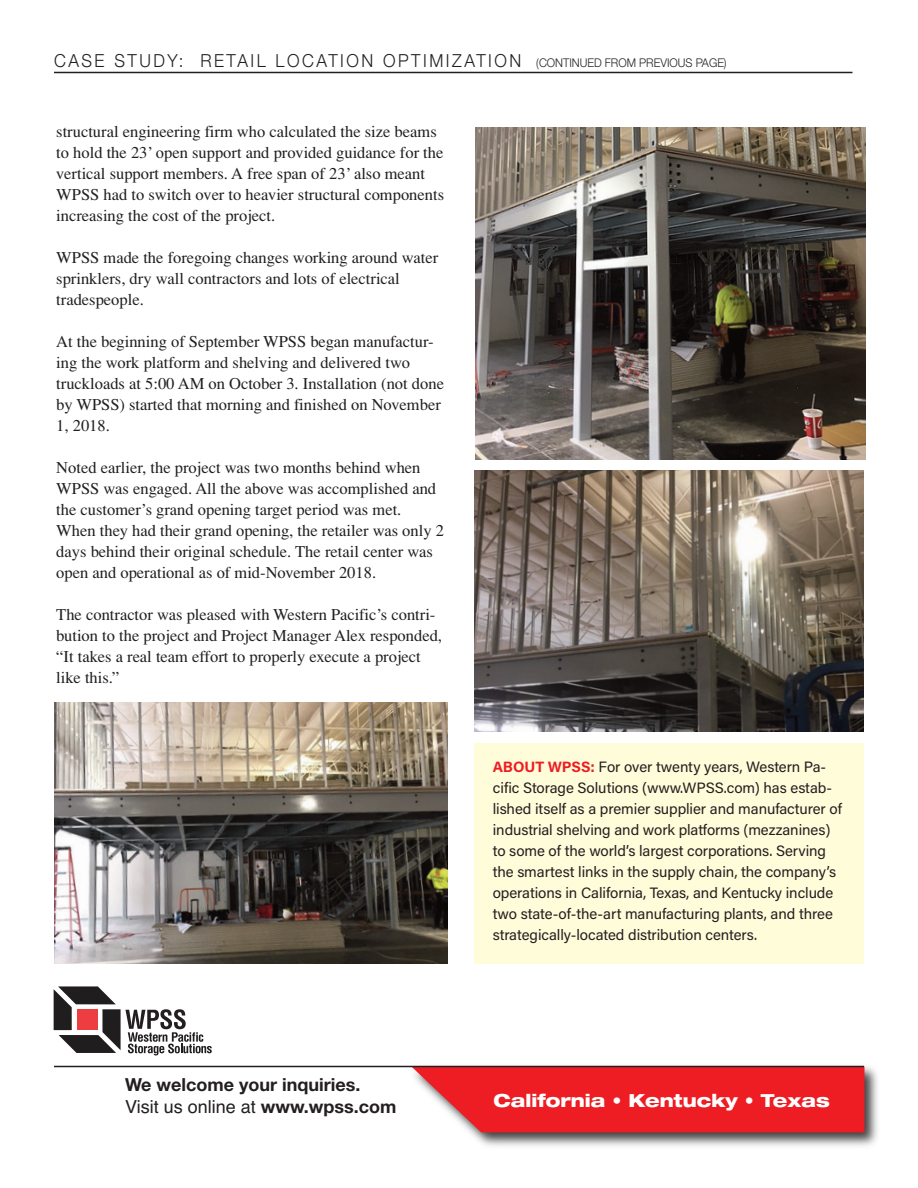
<style>
.page{position:relative;width:918px;height:1188px;background:#fff}
.page>*{position:absolute;margin:0;border:0;box-sizing:border-box;transform-origin:0 0}
.t1{font:300 18px "Helvetica Neue";letter-spacing:.15em;color:#231f20;scale:.93 1}
.t2{font:18px "Helvetica";color:#231f20}
.t3{font:800 expanded 18px "Helvetica Neue";color:#fff}
.t4{font:700 18px "Helvetica Neue";color:#231f20}
.t5{font:16.5px/21px "Times";color:#231f20}
.t6{font:15px/21px "Acumin Pro";letter-spacing:-.005em;color:#231f20}
.s1{font-size:12px}
.s2{font-weight:700;color:#ee1d23}
.s3{font-family:"Helvetica Neue";font-weight:700}
</style>
<div class="page">
<hr style="left:54px;top:72px;width:798px;height:1px;background:#231f20">
<svg style="left:54px;top:986px;width:158px;height:69px"></svg>
<img style="left:404px;top:1065px;width:474px;height:81px">
<svg style="left:411px;top:1067px;width:453px;height:65px"></svg>
<hr style="left:54px;top:1066px;width:810px;height:1px;background:#231f20">
<div style="left:475px;top:743px;width:389px;height:220px;background:#fffcda"></div>
<img style="left:476px;top:127px;width:389px;height:332px">
<img style="left:475px;top:471px;width:389px;height:261px">
<img style="left:54px;top:702px;width:394px;height:261px">
<p class="t1" style="left:54px;top:54px;width:725px">CASE STUDY: RETAIL LOCATION OPTIMIZATION <span class="s1">(CONTINUED FROM PREVIOUS PAGE)</span></p>
<p class="t5" style="left:56px;top:121px;width:389px">structural engineering firm who calculated the size beams to hold the 23’ open support and provided guidance for the vertical support members. A free span of 23’ also meant WPSS had to switch over to heavier structural components increasing the cost of the project.</p>
<p class="t5" style="left:56px;top:247px;width:384px">WPSS made the foregoing changes working around water sprinklers, dry wall contractors and lots of electrical tradespeople.</p>
<p class="t5" style="left:56px;top:331px;width:389px">At the beginning of September WPSS began manufactur&shy;ing the work platform and shelving and delivered two truckloads at 5:00 AM on October 3. Installation (not done by WPSS) started that morning and finished on November 1, 2018.</p>
<p class="t5" style="left:56px;top:457px;width:389px">Noted earlier, the project was two months behind when WPSS was engaged. All the above was accomplished and the customer’s grand opening target period was met.<br>When they had their grand opening, the retailer was only 2 days behind their original schedule. The retail center was open and operational as of mid-November 2018.</p>
<p class="t5" style="left:56px;top:604px;width:387px">The contractor was pleased with Western Pacific’s contri&shy;bution to the project and Project Manager Alex responded, “It takes a real team effort to properly execute a project like this.”</p>
<p class="t6" style="left:493px;top:758px;width:351px"><span class="s2">ABOUT WPSS:</span> For over twenty years, Western Pa&shy;cific Storage Solutions (www.WPSS.com) has estab&shy;lished itself as a premier supplier and manufacturer of industrial shelving and work platforms (mezzanines) to some of the world’s largest corporations. Serving the smartest links in the supply chain, the company’s operations in California, Texas, and Kentucky include two state-of-the-art manufacturing plants, and three strategically-located distribution centers.</p>
<p class="t4" style="left:125px;top:1078px;width:237px">We welcome your inquiries.</p>
<p class="t2" style="left:125px;top:1097px;width:273px">Visit us online at <span class="s3">www.wpss.com</span></p>
<p class="t3" style="left:494px;top:1094px;width:338px">California • Kentucky • Texas</p>
</div>
